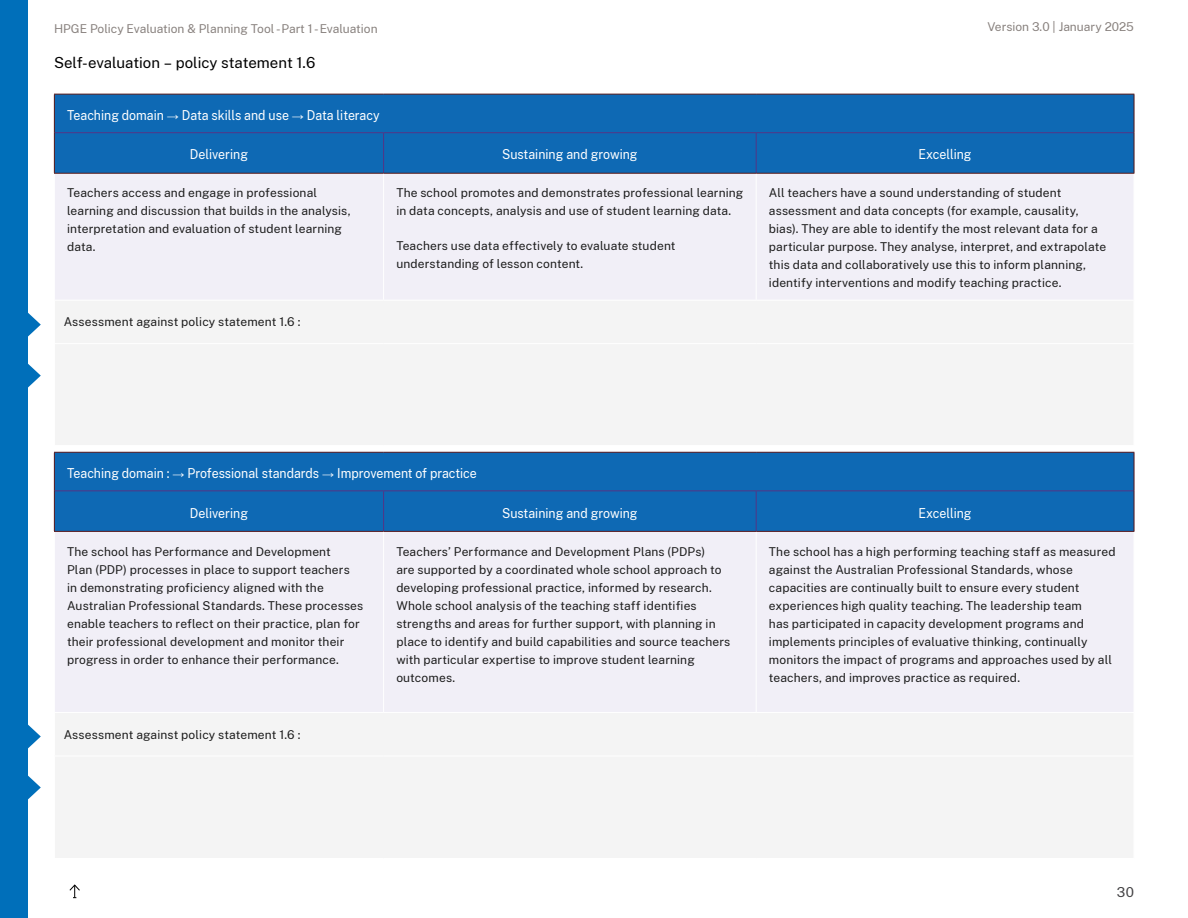
<style>
.page{position:relative;width:1188px;height:918px;background:#fff}
.page>*{position:absolute;margin:0;border:0;box-sizing:border-box;transform-origin:0 0}
.SEF_Self-evaluation_Table_Title{font:15px "Public Sans";color:#000}
.Table_Header{font:13.5px "Public Sans";color:#fff;scale:.91 1}
.t1{font:13.5px "Public Sans";color:#414042}
.Table_Cell{font:12px/18px "Public Sans";letter-spacing:.01em;color:#1c1c1c}
.t2{font:12px "Public Sans";color:#88817e}
.Assessment_Cell{font:12px "Public Sans";letter-spacing:.01em;color:#1c1c1c}
.s1{font-family:"Arial";font-weight:900;font-size:12px}
</style>
<div class="page">
<svg style="left:69px;top:884px;width:11px;height:14px"></svg>
<div style="left:55px;top:95px;width:1079px;height:78px;background:#0e69b4"></div>
<div style="left:55px;top:174px;width:1078px;height:126px;background:#f1eff7"></div>
<div style="left:55px;top:301px;width:1078px;height:144px;background:#f4f4f4"></div>
<hr style="left:383px;top:174px;width:1px;height:126px;background:#fff">
<hr style="left:756px;top:174px;width:1px;height:126px;background:#fff">
<hr style="left:54px;top:343px;width:330px;height:1px;background:#fff">
<hr style="left:384px;top:343px;width:372px;height:1px;background:#fff">
<hr style="left:756px;top:343px;width:378px;height:1px;background:#fff">
<hr style="left:55px;top:132px;width:329px;height:1px;background:#533586">
<hr style="left:384px;top:132px;width:372px;height:1px;background:#533586">
<hr style="left:383px;top:133px;width:1px;height:40px;background:#533586">
<hr style="left:756px;top:132px;width:378px;height:1px;background:#533586">
<hr style="left:756px;top:133px;width:1px;height:40px;background:#533586">
<hr style="left:54px;top:94px;width:330px;height:1px;background:#511517">
<hr style="left:54px;top:94px;width:1px;height:39px;background:#511517">
<hr style="left:384px;top:94px;width:372px;height:1px;background:#511517">
<hr style="left:756px;top:94px;width:378px;height:1px;background:#511517">
<hr style="left:1134px;top:94px;width:1px;height:39px;background:#511517">
<hr style="left:54px;top:133px;width:1px;height:40px;background:#511517">
<hr style="left:1134px;top:133px;width:1px;height:40px;background:#511517">
<hr style="left:54px;top:173px;width:330px;height:1px;background:#511517">
<hr style="left:384px;top:173px;width:372px;height:1px;background:#511517">
<hr style="left:756px;top:173px;width:378px;height:1px;background:#511517">
<div style="left:55px;top:453px;width:1079px;height:78px;background:#0e69b4"></div>
<div style="left:55px;top:532px;width:1078px;height:180px;background:#f1eff7"></div>
<div style="left:55px;top:713px;width:1078px;height:145px;background:#f4f4f4"></div>
<hr style="left:383px;top:532px;width:1px;height:180px;background:#fff">
<hr style="left:756px;top:532px;width:1px;height:180px;background:#fff">
<hr style="left:54px;top:756px;width:330px;height:1px;background:#fff">
<hr style="left:384px;top:756px;width:372px;height:1px;background:#fff">
<hr style="left:756px;top:756px;width:378px;height:1px;background:#fff">
<hr style="left:55px;top:490px;width:329px;height:1px;background:#533586">
<hr style="left:384px;top:490px;width:372px;height:1px;background:#533586">
<hr style="left:383px;top:491px;width:1px;height:40px;background:#533586">
<hr style="left:756px;top:490px;width:378px;height:1px;background:#533586">
<hr style="left:756px;top:491px;width:1px;height:40px;background:#533586">
<hr style="left:54px;top:452px;width:330px;height:1px;background:#52151c">
<hr style="left:54px;top:453px;width:1px;height:38px;background:#52151c">
<hr style="left:384px;top:452px;width:372px;height:1px;background:#52151c">
<hr style="left:756px;top:452px;width:378px;height:1px;background:#52151c">
<hr style="left:1134px;top:453px;width:1px;height:38px;background:#52151c">
<hr style="left:54px;top:491px;width:1px;height:40px;background:#52151c">
<hr style="left:1134px;top:491px;width:1px;height:40px;background:#52151c">
<hr style="left:54px;top:531px;width:330px;height:1px;background:#52151c">
<hr style="left:384px;top:531px;width:372px;height:1px;background:#52151c">
<hr style="left:756px;top:531px;width:378px;height:1px;background:#52151c">
<div style="left:0;top:0;width:27px;height:918px;background:#006fba"></div>
<svg style="left:27px;top:723px;width:14px;height:27px"></svg>
<svg style="left:27px;top:311px;width:14px;height:27px"></svg>
<svg style="left:27px;top:774px;width:14px;height:27px"></svg>
<svg style="left:27px;top:362px;width:14px;height:27px"></svg>
<p class="t2" style="left:987px;top:18px;width:148px">Version 3.0 | January 2025</p>
<p class="t2" style="left:54px;top:20px;width:325px">HPGE Policy Evaluation &amp; Planning Tool - Part 1 - Evaluation</p>
<p class="SEF_Self-evaluation_Table_Title" style="left:54px;top:52px;width:263px">Self-evaluation – policy statement 1.6</p>
<p class="Table_Header" style="left:67px;top:105px;width:345px">Teaching domain <span class="s1">→</span> Data skills and use <span class="s1">→</span> Data literacy</p>
<p class="Table_Header" style="left:190px;top:145px;width:65px">Delivering</p>
<p class="Table_Header" style="left:502px;top:145px;width:150px">Sustaining and growing</p>
<p class="Table_Header" style="left:919px;top:145px;width:60px">Excelling</p>
<p class="Table_Cell" style="left:67px;top:183px;width:285px">Teachers access and engage in professional learning and discussion that builds in the analysis, interpretation and evaluation of student learning data.</p>
<p class="Table_Cell" style="left:396px;top:183px;width:349px">The school promotes and demonstrates professional learning in data concepts, analysis and use of student learning data.</p>
<p class="Table_Cell" style="left:769px;top:183px;width:339px">All teachers have a sound understanding of student assessment and data concepts (for example, causality, bias). They are able to identify the most relevant data for a particular purpose. They analyse, interpret, and extrapolate this data and collaboratively use this to inform planning, identify interventions and modify teaching practice.</p>
<p class="Table_Cell" style="left:396px;top:236px;width:281px">Teachers use data effectively to evaluate student understanding of lesson content.</p>
<p class="Assessment_Cell" style="left:64px;top:314px;width:238px">Assessment against policy statement 1.6 :</p>
<p class="Table_Header" style="left:67px;top:464px;width:452px">Teaching domain : <span class="s1">→</span> Professional standards <span class="s1">→</span> Improvement of practice</p>
<p class="Table_Header" style="left:190px;top:503px;width:65px">Delivering</p>
<p class="Table_Header" style="left:502px;top:503px;width:150px">Sustaining and growing</p>
<p class="Table_Header" style="left:919px;top:503px;width:60px">Excelling</p>
<p class="Table_Cell" style="left:67px;top:542px;width:298px">The school has Performance and Development<br>Plan (PDP) processes in place to support teachers<br>in demonstrating proficiency aligned with the Australian Professional Standards. These processes enable teachers to reflect on their practice, plan for their professional development and monitor their progress in order to enhance their performance.</p>
<p class="Table_Cell" style="left:396px;top:542px;width:335px">Teachers’ Performance and Development Plans (PDPs)<br>are supported by a coordinated whole school approach to developing professional practice, informed by research.<br>Whole school analysis of the teaching staff identifies strengths and areas for further support, with planning in place to identify and build capabilities and source teachers with particular expertise to improve student learning outcomes.</p>
<p class="Table_Cell" style="left:769px;top:542px;width:348px">The school has a high performing teaching staff as measured against the Australian Professional Standards, whose capacities are continually built to ensure every student experiences high quality teaching. The leadership team<br>has participated in capacity development programs and implements principles of evaluative thinking, continually monitors the impact of programs and approaches used by all teachers, and improves practice as required.</p>
<p class="Assessment_Cell" style="left:64px;top:726px;width:238px">Assessment against policy statement 1.6 :</p>
<p class="t1" style="left:1117px;top:883px;width:18px">30</p>
</div>
